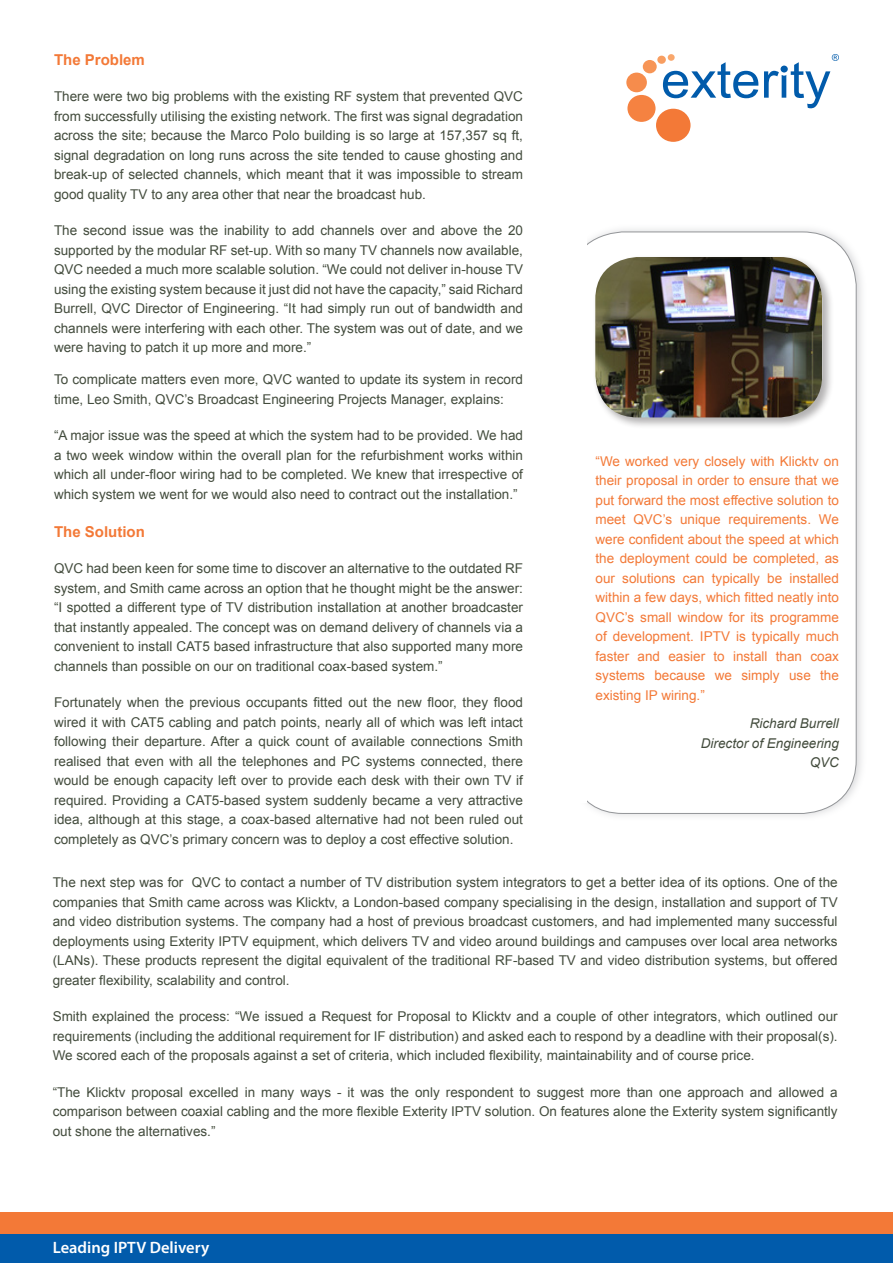
<style>
.page{position:relative;width:893px;height:1263px;background:#fff}
.page>*{position:absolute;margin:0;border:0;box-sizing:border-box;transform-origin:0 0}
.Contact_details{font:600 16.5px "Myriad Pro";color:#fff}
.t1{font:700 15px "Arial";color:#f37937}
.t2{font:13.5px/19.5px "Arial";color:#434c3d;text-align:justify}
.t3{font:13.5px/19.5px "Arial";color:#f37937;text-align:justify}
.t4{font:italic 13.5px "Arial";color:#434c3d}
</style>
<div class="page">
<div style="left:0;top:1233px;width:893px;height:30px;background:#015bab"></div>
<div style="left:0;top:1212px;width:893px;height:21px;background:#f37937"></div>
<div style="left:563px;top:223px;width:304px;height:599px;background:#b2b3b7;opacity:.5"></div>
<div style="left:569px;top:232px;width:287px;height:581px;background:#fff;border-radius:54px"></div>
<div style="left:593px;top:255px;width:241px;height:174px;background:#231f20;opacity:.35"></div>
<img style="left:595px;top:257px;width:227px;height:160px">
<div style="left:551px;top:221px;width:36px;height:582px;background:#fff"></div>
<div style="left:668px;top:54px;width:7px;height:7px;background:#f9a76c;border-radius:50%"></div>
<div style="left:657px;top:56px;width:9px;height:8px;background:#f89e61;border-radius:50%"></div>
<div style="left:643px;top:60px;width:14px;height:13px;background:#f79556;border-radius:50%"></div>
<div style="left:626px;top:73px;width:21px;height:19px;background:#f68c4c;border-radius:50%"></div>
<div style="left:627px;top:95px;width:28px;height:27px;background:#f58241;border-radius:50%"></div>
<div style="left:656px;top:109px;width:34px;height:33px;background:#f37937;border-radius:50%"></div>
<svg style="left:663px;top:62px;width:95px;height:36px"></svg>
<svg style="left:764px;top:54px;width:75px;height:54px"></svg>
<p class="t1" style="left:54px;top:49px;width:92px">The Problem</p>
<p class="t2" style="left:54px;top:87px;width:470px">There were two big problems with the existing RF system that prevented QVC from successfully utilising the existing network. The first was signal degradation across the site; because the Marco Polo building is so large at 157,357 sq ft, signal degradation on long runs across the site tended to cause ghosting and break-up of selected channels, which meant that it was impossible to stream good quality TV to any area other that near the broadcast hub.</p>
<p class="t2" style="left:54px;top:221px;width:470px">The second issue was the inability to add channels over and above the 20 supported by the modular RF set-up. With so many TV channels now available, QVC needed a much more scalable solution. “We could not deliver in-house TV using the existing system because it just did not have the capacity,” said Richard Burrell, QVC Director of Engineering. “It had simply run out of bandwidth and channels were interfering with each other. The system was out of date, and we were having to patch it up more and more.”</p>
<p class="t2" style="left:54px;top:369px;width:470px">To complicate matters even more, QVC wanted to update its system in record time, Leo Smith, QVC’s Broadcast Engineering Projects Manager, explains:</p>
<p class="t2" style="left:54px;top:425px;width:470px">“A major issue was the speed at which the system had to be provided. We had a two week window within the overall plan for the refurbishment works within which all under-floor wiring had to be completed. We knew that irrespective of which system we went for we would also need to contract out the installation.”</p>
<p class="t1" style="left:54px;top:521px;width:92px">The Solution</p>
<p class="t2" style="left:54px;top:559px;width:470px">QVC had been keen for some time to discover an alternative to the outdated RF system, and Smith came across an option that he thought might be the answer: “I spotted a different type of TV distribution installation at another broadcaster that instantly appealed. The concept was on demand delivery of channels via a convenient to install CAT5 based infrastructure that also supported many more channels than possible on our on traditional coax-based system.”</p>
<p class="t2" style="left:54px;top:693px;width:471px">Fortunately when the previous occupants fitted out the new floor, they flood wired it with CAT5 cabling and patch points, nearly all of which was left intact following their departure. After a quick count of available connections Smith realised that even with all the telephones and PC systems connected, there would be enough capacity left over to provide each desk with their own TV if required. Providing a CAT5-based system suddenly became a very attractive idea, although at this stage, a coax-based alternative had not been ruled out completely as QVC’s primary concern was to deploy a cost effective solution.</p>
<p class="t3" style="left:595px;top:451px;width:245px">“We worked very closely with Klicktv on their proposal in order to ensure that we put forward the most effective solution to meet QVC’s unique requirements. We were confident about the speed at which the deployment could be completed, as our solutions can typically be installed within a few days, which fitted neatly into QVC’s small window for its programme of development. IPTV is typically much faster and easier to install than coax systems because we simply use the existing IP wiring.”</p>
<p class="t4" style="left:750px;top:715px;width:91px">Richard Burrell</p>
<p class="t4" style="left:701px;top:734px;width:140px">Director of Engineering</p>
<p class="t4" style="left:810px;top:754px;width:31px">QVC</p>
<p class="t2" style="left:53px;top:873px;width:786px">The next step was for QVC to contact a number of TV distribution system integrators to get a better idea of its options. One of the companies that Smith came across was Klicktv, a London-based company specialising in the design, installation and support of TV and video distribution systems. The company had a host of previous broadcast customers, and had implemented many successful deployments using Exterity IPTV equipment, which delivers TV and video around buildings and campuses over local area networks (LANs). These products represent the digital equivalent of the traditional RF-based TV and video distribution systems, but offered greater flexibility, scalability and control.</p>
<p class="t2" style="left:53px;top:1007px;width:786px">Smith explained the process: “We issued a Request for Proposal to Klicktv and a couple of other integrators, which outlined our requirements (including the additional requirement for IF distribution) and asked each to respond by a deadline with their proposal(s).<br>We scored each of the proposals against a set of criteria, which included flexibility, maintainability and of course price.</p>
<p class="t2" style="left:53px;top:1082px;width:786px">“The Klicktv proposal excelled in many ways - it was the only respondent to suggest more than one approach and allowed a comparison between coaxial cabling and the more flexible Exterity IPTV solution. On features alone the Exterity system significantly out shone the alternatives.”</p>
<p class="Contact_details" style="left:53px;top:1237px;width:158px">Leading IPTV Delivery</p>
</div>
